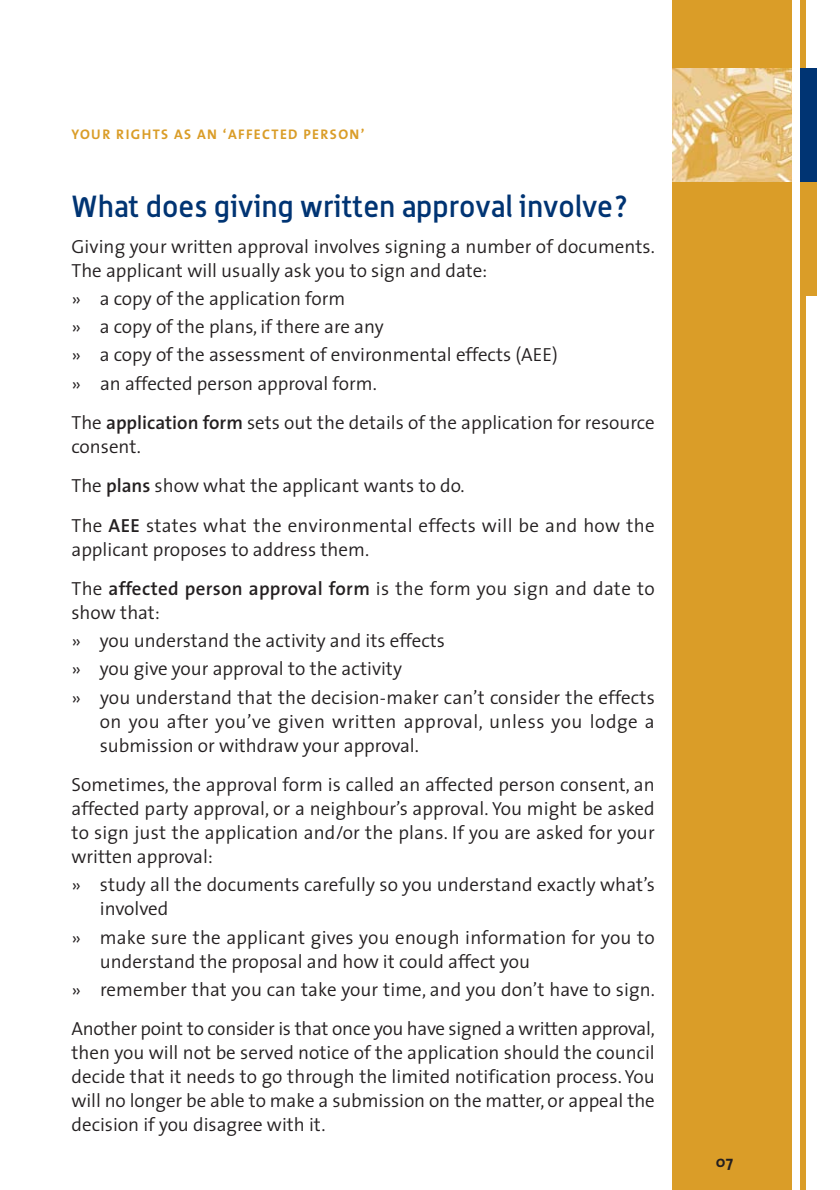
<style>
.page{position:relative;width:840px;height:1190px;background:#fff}
.page>*{position:absolute;margin:0;border:0;box-sizing:border-box;transform-origin:0 0}
.t1{font:500 30px "Alwyn";color:#003473}
.t2{font:300 19px/24px "The Sans";color:#231f20}
.t3{font:700 16px "The Sans";color:#231f20}
.t4{font:700 14px "The Sans";letter-spacing:.1em;color:#da9d28}
.s1{font-weight:600}
</style>
<div class="page">
<div style="left:672px;top:0;width:119px;height:1190px;background:#da9d28"></div>
<img style="left:672px;top:68px;width:119px;height:114px">
<div style="left:800px;top:0;width:5px;height:1190px;background:#da9d28"></div>
<div style="left:800px;top:173px;width:16px;height:122px;background:#da9d28"></div>
<div style="left:800px;top:68px;width:16px;height:114px;background:#003473"></div>
<p class="t4" style="left:71px;top:128px;width:295px">YOUR RIGHTS AS AN ‘AFFECTED PERSON’</p>
<h1 class="t1" style="left:71px;top:192px;width:559px">What does giving written approval involve?</h1>
<p class="t2" style="left:71px;top:235px;width:585px">Giving your written approval involves signing a number of documents.<br>The applicant will usually ask you to sign and date:</p>
<p class="t2" style="left:71px;top:285px;width:488px;line-height:28.2px">›› a copy of the application form<br>›› a copy of the plans, if there are any<br>›› a copy of the assessment of environmental effects (AEE) ›› an affected person approval form.</p>
<p class="t2" style="left:71px;top:411px;width:585px">The <span class="s1">application form</span> sets out the details of the application for resource consent.</p>
<p class="t2" style="left:71px;top:467px;width:585px;line-height:39.4px">The <span class="s1">plans</span> show what the applicant wants to do.<br>The <span class="s1">AEE</span> states what the environmental effects will be and how the</p>
<p class="t2" style="left:71px;top:530px;width:585px;line-height:39.4px">applicant proposes to address them.<br>The <span class="s1">affected person approval form</span> is the form you sign and date to</p>
<p class="t2" style="left:71px;top:599px;width:584px;line-height:28.2px">show that:<br>›› you understand the activity and its effects<br>›› you give your approval to the activity<br>›› you understand that the decision-maker can’t consider the effects</p>
<p class="t2" style="left:100px;top:710px;width:556px">on you after you’ve given written approval, unless you lodge a submission or withdraw your approval.</p>
<p class="t2" style="left:71px;top:773px;width:585px;text-align:justify">Sometimes, the approval form is called an affected person consent, an affected party approval, or a neighbour’s approval. You might be asked to sign just the application and/or the plans. If you are asked for your written approval:</p>
<p class="t2" style="left:100px;top:874px;width:556px;text-indent:-28px">›› study all the documents carefully so you understand exactly what’s involved</p>
<p class="t2" style="left:100px;top:926px;width:556px;text-indent:-28px">›› make sure the applicant gives you enough information for you to understand the proposal and how it could affect you</p>
<p class="t2" style="left:71px;top:970px;width:585px;line-height:39.4px">›› remember that you can take your time, and you don’t have to sign.<br>Another point to consider is that once you have signed a written approval,</p>
<p class="t2" style="left:71px;top:1041px;width:585px;text-align:justify">then you will not be served notice of the application should the council decide that it needs to go through the limited notification process. You will no longer be able to make a submission on the matter, or appeal the decision if you disagree with it.</p>
<p class="t3" style="left:716px;top:1153px;width:19px">07</p>
</div>
